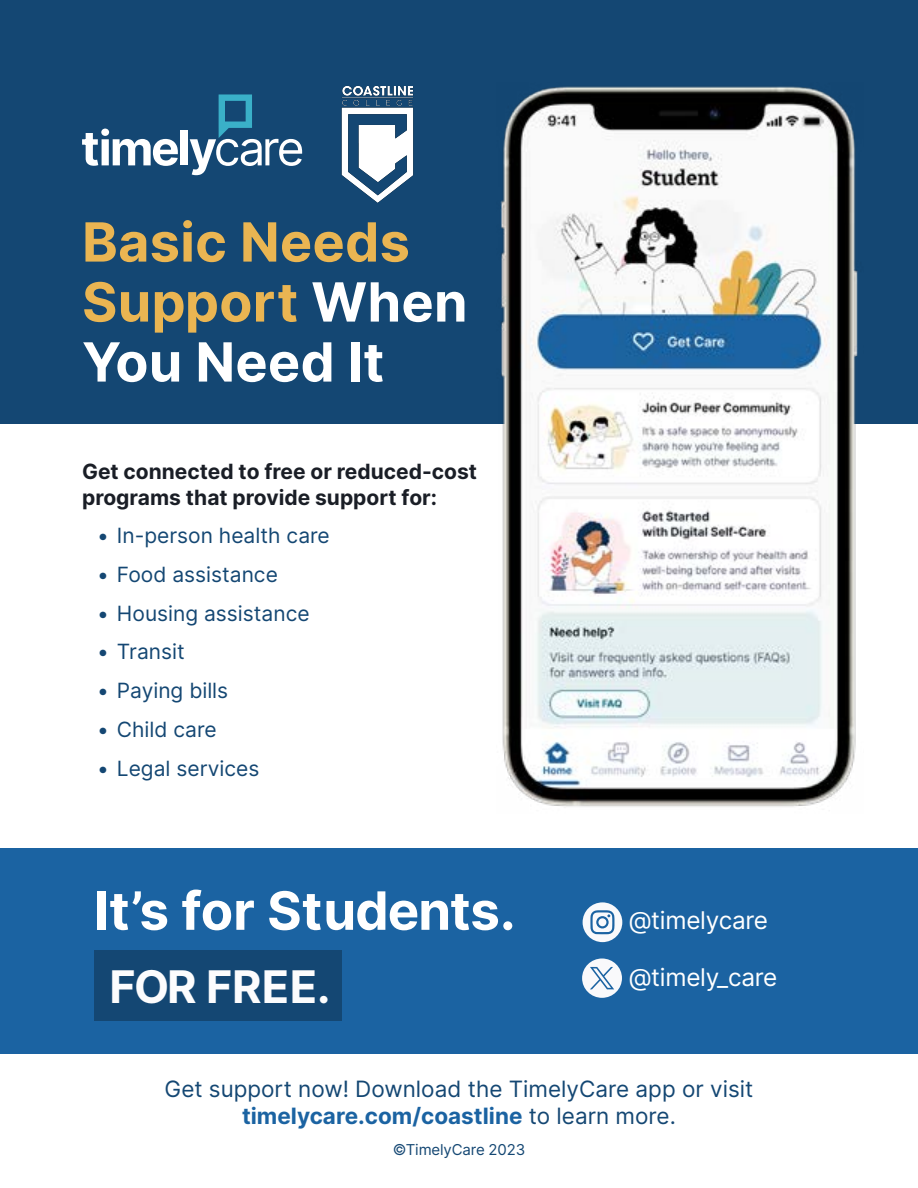
<style>
.page{position:relative;width:918px;height:1188px;background:#fff}
.page>*{position:absolute;margin:0;border:0;box-sizing:border-box;transform-origin:0 0}
.t1{font:700 54px/60px "Inter";letter-spacing:.005em;color:#eab552}
.t2{font:700 52.95px "Inter";letter-spacing:-.015em;color:#fff}
.t3{font:700 45px "Inter";letter-spacing:-.01em;color:#fcfcfd}
.t4{font:24.45px "Inter";letter-spacing:-.01em;color:#fff}
.t5{font:22.5px/27px "Inter";color:#144773;text-align:center}
.t6{font:21px "Inter";color:#144773}
.t7{font:700 21px/25.2px "Inter";color:#1a1e26}
.t8{font:15px "Inter";letter-spacing:-.01em;color:#144773}
.s1{color:#fff}
.s2{font-weight:700;color:#1b63a2}
</style>
<div class="page">
<div style="left:0;top:848px;width:918px;height:205px;background:#1b63a2"></div>
<div style="left:0;top:0;width:918px;height:423px;background:#144773"></div>
<img style="left:496px;top:86px;width:368px;height:721px">
<div style="left:94px;top:950px;width:247px;height:70px;background:#144773"></div>
<svg style="left:82px;top:129px;width:96px;height:37px"></svg>
<div style="left:181px;top:131px;width:7px;height:34px;background:#fff"></div>
<svg style="left:190px;top:94px;width:112px;height:81px"></svg>
<svg style="left:583px;top:902px;width:39px;height:40px"></svg>
<svg style="left:582px;top:959px;width:40px;height:39px"></svg>
<img style="left:341px;top:86px;width:73px;height:117px">
<p class="t1" style="left:82px;top:210px;width:387px">Basic Needs<br>Support <span class="s1">When<br>You Need It</span></p>
<p class="t7" style="left:82px;top:459px;width:397px">Get connected to free or reduced-cost programs that provide support for:</p>
<p class="t6" style="left:97px;top:520px;width:234px">• In-person health care</p>
<p class="t6" style="left:97px;top:559px;width:182px">• Food assistance</p>
<p class="t6" style="left:97px;top:598px;width:214px">• Housing assistance</p>
<p class="t6" style="left:97px;top:637px;width:89px">• Transit</p>
<p class="t6" style="left:97px;top:675px;width:133px">• Paying bills</p>
<p class="t6" style="left:97px;top:714px;width:121px">• Child care</p>
<p class="t6" style="left:97px;top:753px;width:164px">• Legal services</p>
<p class="t2" style="left:94px;top:871px;width:423px">It’s for Students.</p>
<p class="t3" style="left:109px;top:953px;width:223px">FOR FREE.</p>
<p class="t4" style="left:629px;top:902px;width:141px">@timelycare</p>
<p class="t4" style="left:629px;top:959px;width:150px">@timely_care</p>
<p class="t5" style="left:165px;top:1075px;width:590px">Get support now! Download the TimelyCare app or visit <span class="s2">timelycare.com/coastline</span> to learn more.</p>
<p class="t8" style="left:393px;top:1139px;width:134px">©TimelyCare 2023</p>
</div>
